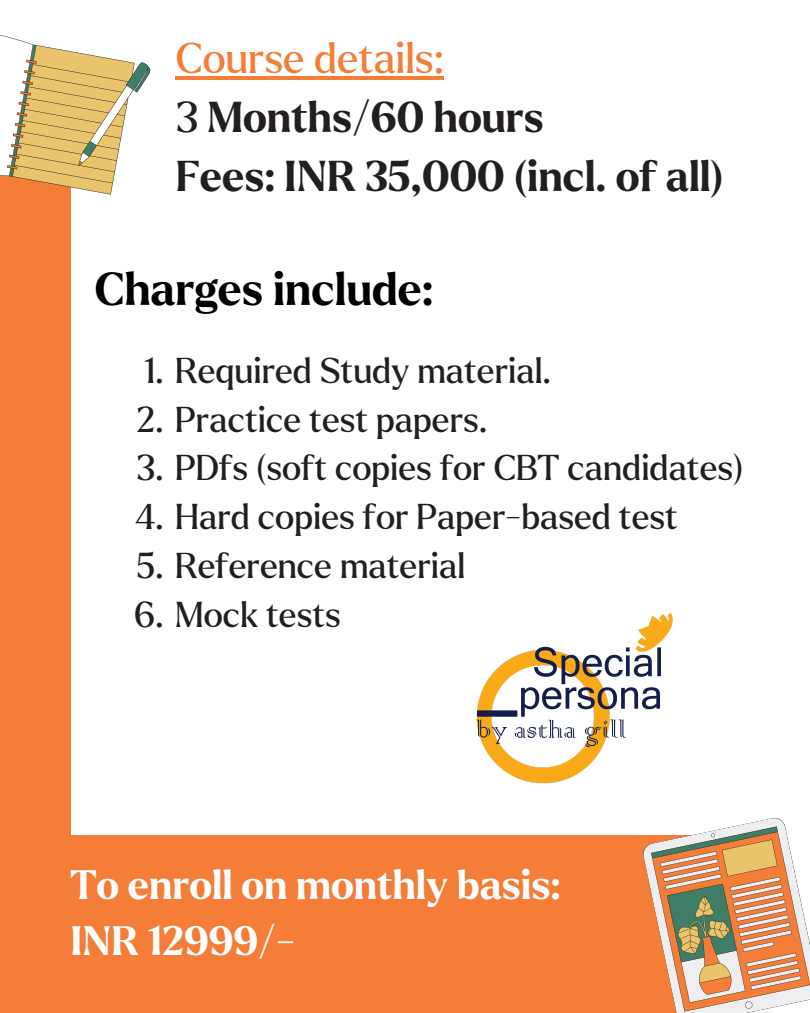
<style>
.page{position:relative;width:810px;height:1013px;background:#fff}
.page>*{position:absolute;margin:0;border:0;box-sizing:border-box;transform-origin:0 0}
.t1{font:700 45px "Larken";color:#000}
.t2{font:700 42px/58.5px "Larken";color:#231f20}
.t3{font:700 40px/55.5px "Larken";color:#fff}
.t4{font:35px "Larken";color:#231f20}
.s1{font-weight:400;color:#f47d37}
.s2{font-weight:400}
</style>
<div class="page">
<div style="left:0;top:109px;width:71px;height:770px;background:#f47d37"></div>
<div style="left:0;top:835px;width:729px;height:177px;background:#f47d37"></div>
<svg style="left:0;top:35px;width:151px;height:160px"></svg>
<svg style="left:643px;top:817px;width:167px;height:195px"></svg>
<hr style="left:176px;top:76px;width:268px;height:3px;background:#f47d37">
<img style="left:476px;top:613px;width:197px;height:171px">
<p class="t2" style="left:176px;top:31px;width:549px"><span class="s1">Course details:<br></span><span class="s2">3</span> Months/60 hours<br>Fees: INR 35,000 (incl. of all)</p>
<p class="t1" style="left:95px;top:266px;width:340px">Charges include:</p>
<p class="t4" style="left:144px;top:353px;width:409px">1. Required Study material.</p>
<h2 class="t4" style="left:136px;top:402px;width:353px">2. Practice test papers.</h2>
<h1 class="t4" style="left:136px;top:450px;width:609px">3. PDfs (soft copies for CBT candidates)</h1>
<p class="t4" style="left:135px;top:499px;width:544px">4. Hard copies for Paper-based test</p>
<p class="t4" style="left:137px;top:548px;width:330px">5. Reference material</p>
<p class="t4" style="left:134px;top:597px;width:208px">6. Mock tests</p>
<p class="t3" style="left:71px;top:858px;width:491px">To enroll on monthly basis:<br>INR 12999/-</p>
</div>
